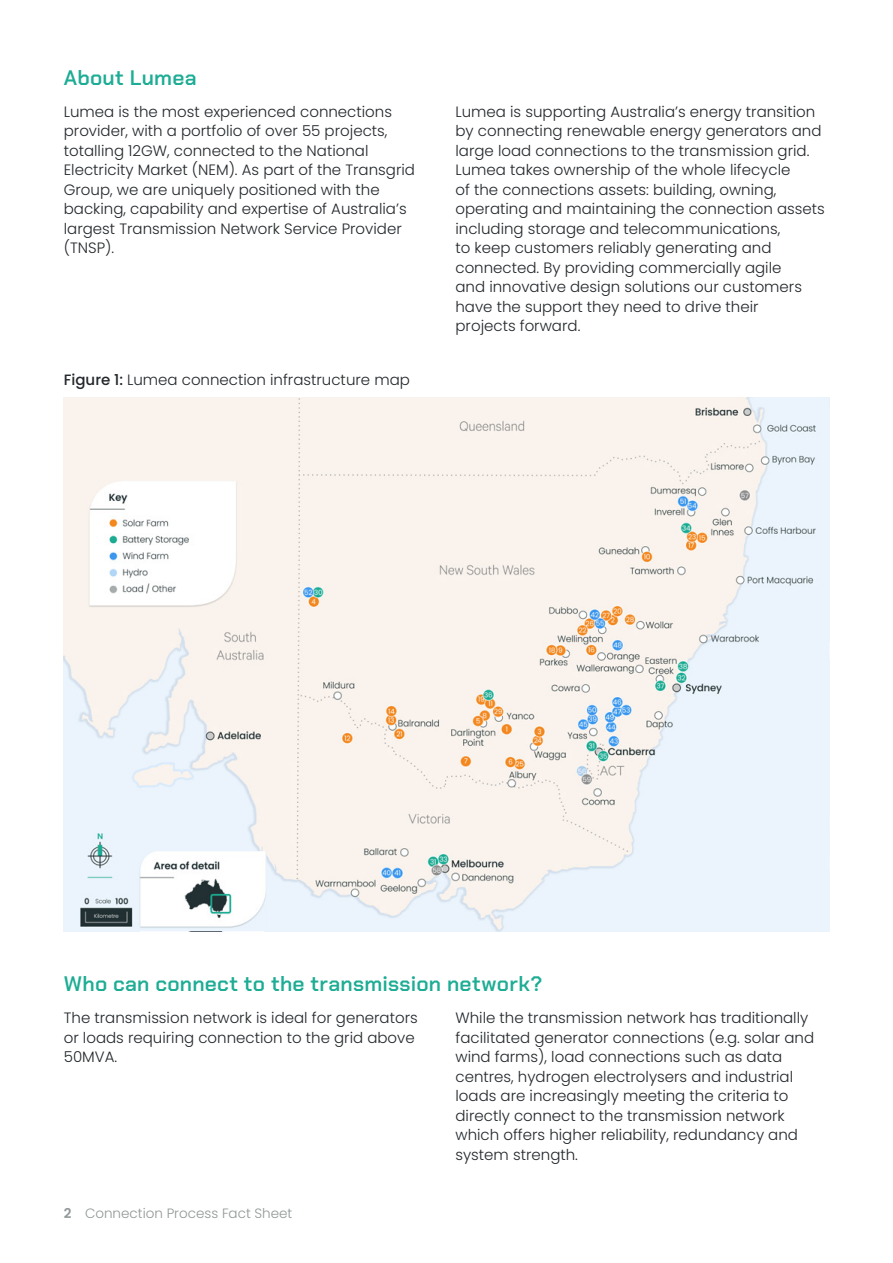
<style>
.page{position:relative;width:893px;height:1263px;background:#fff}
.page>*{position:absolute;margin:0;border:0;box-sizing:border-box;transform-origin:0 0}
.Subheading{font:600 21px "Chakra Petch";letter-spacing:.01em;color:#1dac94}
.Body{font:300 15px/19.5px "Poppins";color:#22272b}
.Figure_numbers{font:300 15px "Poppins";color:#22272b}
.t1{font:300 13.5px "Poppins";color:#919798}
.s1{font-weight:500}
.s2{font-weight:600}
</style>
<div class="page">
<img style="left:64px;top:397px;width:765px;height:534px">
<img style="left:77px;top:829px;width:189px;height:102px">
<p class="Subheading" style="left:64px;top:65px;width:134px">About Lumea</p>
<p class="Body" style="left:64px;top:102px;width:353px">Lumea is the most experienced connections provider, with a portfolio of over 55 projects, totalling 12GW, connected to the National Electricity Market (NEM). As part of the Transgrid Group, we are uniquely positioned with the backing, capability and expertise of Australia’s largest Transmission Network Service Provider (TNSP).</p>
<p class="Body" style="left:455px;top:102px;width:371px">Lumea is supporting Australia’s energy transition by connecting renewable energy generators and large load connections to the transmission grid.<br>Lumea takes ownership of the whole lifecycle<br>of the connections assets: building, owning, operating and maintaining the connection assets including storage and telecommunications,<br>to keep customers reliably generating and connected. By providing commercially agile<br>and innovative design solutions our customers have the support they need to drive their<br>projects forward.</p>
<p class="Figure_numbers" style="left:64px;top:371px;width:348px"><span class="s1">Figure 1:</span> Lumea connection infrastructure map</p>
<p class="Subheading" style="left:64px;top:971px;width:480px">Who can connect to the transmission network?</p>
<p class="Body" style="left:64px;top:1008px;width:355px">The transmission network is ideal for generators or loads requiring connection to the grid above<br>50MVA.</p>
<p class="Body" style="left:455px;top:1008px;width:360px">While the transmission network has traditionally facilitated generator connections (e.g. solar and wind farms), load connections such as data centres, hydrogen electrolysers and industrial loads are increasingly meeting the criteria to directly connect to the transmission network which offers higher reliability, redundancy and system strength.</p>
<p class="t1" style="left:64px;top:1205px;width:230px"><span class="s2">2</span> Connection Process Fact Sheet</p>
</div>
